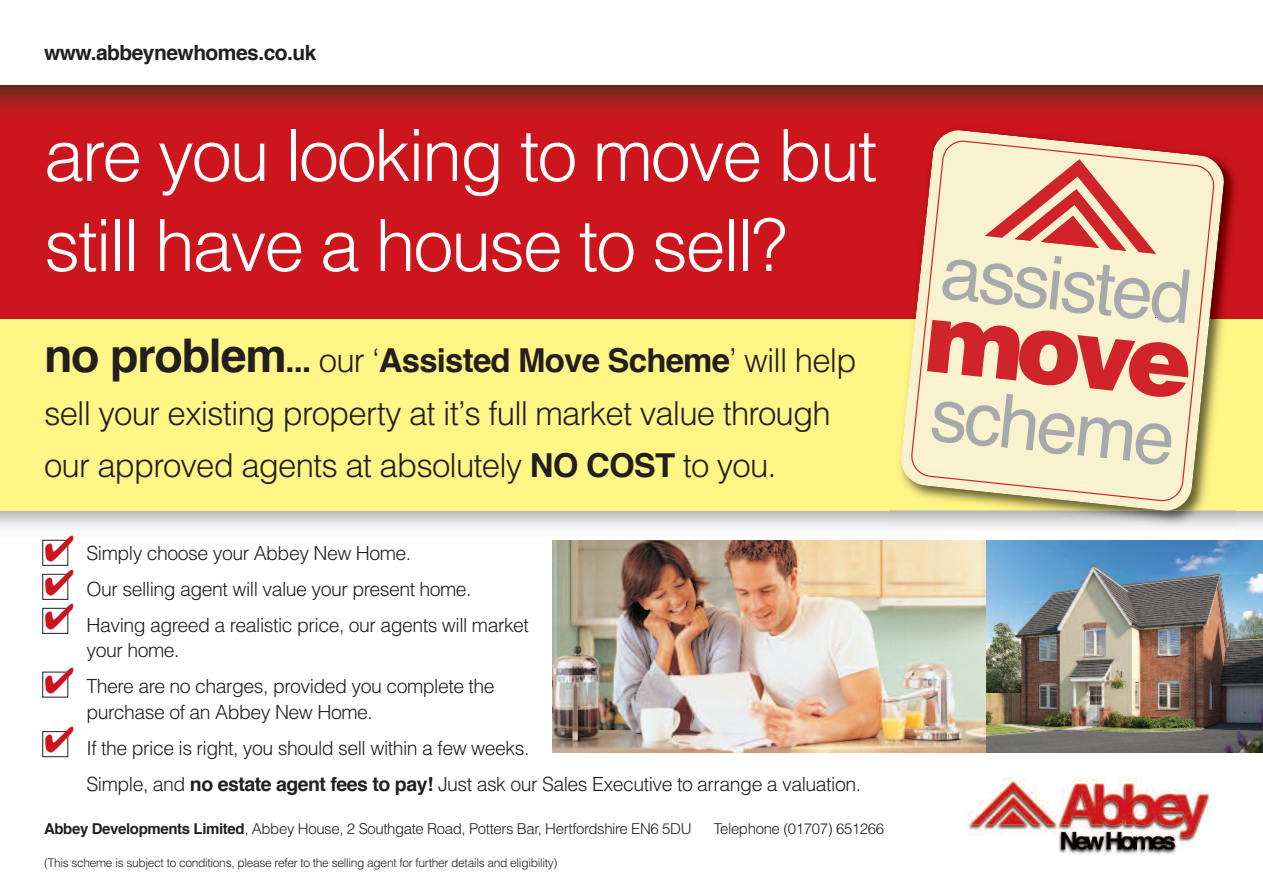
<style>
.page{position:relative;width:1263px;height:893px;background:#fff}
.page>*{position:absolute;margin:0;border:0;box-sizing:border-box;transform-origin:0 0}
.t1{font:300 72px/90px "Helvetica";letter-spacing:-.03em;color:#fff}
.t2{font:36px/34px "Zapf Dingbats ITC";color:#cd151d;text-align:justify}
.t3{font:300 33px/52.5px "Helvetica";letter-spacing:-.025em;color:#231f20}
.t4{font:700 21px "Helvetica";letter-spacing:-.025em;color:#231f20}
.t5{font:300 19.5px/36px "Helvetica";letter-spacing:-.025em;color:#231f20}
.t6{font:300 15px "Helvetica";letter-spacing:-.025em;color:#231f20}
.t7{font:300 12px "Helvetica";letter-spacing:-.025em;color:#231f20}
.s1{font-weight:700;font-size:46.5px}
.s2{font-weight:700}
</style>
<div class="page">
<img style="left:0;top:510px;width:1263px;height:64px">
<div style="left:0;top:319px;width:1263px;height:191px;background:#fff685"></div>
<img style="left:0;top:85px;width:1263px;height:234px">
<img style="left:967px;top:776px;width:244px;height:79px">
<img style="left:887px;top:510px;width:349px;height:30px">
<img style="left:909px;top:119px;width:354px;height:200px">
<svg style="left:899px;top:129px;width:326px;height:383px"></svg>
<svg style="left:911px;top:140px;width:304px;height:362px;background:#e7c2a7"></svg>
<img style="left:553px;top:540px;width:433px;height:213px">
<img style="left:986px;top:540px;width:277px;height:213px">
<div style="left:43px;top:540px;width:25px;height:25px;background:#fff"></div>
<div style="left:43px;top:540px;width:25px;height:26px;border:1px solid #231f20"></div>
<div style="left:43px;top:574px;width:25px;height:26px;border:1px solid #231f20"></div>
<div style="left:43px;top:608px;width:25px;height:26px;border:1px solid #231f20"></div>
<div style="left:43px;top:731px;width:25px;height:26px;border:1px solid #231f20"></div>
<svg style="left:46px;top:671px;width:23px;height:82px"></svg>
<p class="t4" style="left:44px;top:44px;width:274px">www.abbeynewhomes.co.uk</p>
<h1 class="t1" style="left:44px;top:111px;width:835px">are you looking to move but still have a house to sell?</h1>
<h3 class="t3" style="left:44px;top:335px;width:814px"><span class="s1">no problem</span><span class="s2">...</span> our ‘<span class="s2">Assisted Move Scheme</span>’ will help sell your existing property at it’s full market value through our approved agents at absolutely <span class="s2">no coSt</span> to you.</h3>
<h2 class="t2" style="left:44px;top:532px;width:32px">✔ ✔ ✔</h2>
<p class="t5" style="left:87px;top:535px;width:444px">Simply choose your Abbey New Home.<br>Our selling agent will value your present home.<br>Having agreed a realistic price, our agents will market</p>
<p class="t5" style="left:87px;top:633px;width:410px">your home.<br>There are no charges, provided you complete the</p>
<p class="t5" style="left:87px;top:694px;width:776px">purchase of an Abbey New Home.<br>If the price is right, you should sell within a few weeks.<br>Simple, and <span class="s2">no estate agent fees to pay!</span> Just ask our Sales Executive to arrange a valuation.</p>
<p class="t6" style="left:44px;top:820px;width:649px"><span class="s2">Abbey Developments Limited</span>, Abbey House, 2 Southgate Road, Potters Bar, Hertfordshire EN6 5DU</p>
<p class="t6" style="left:714px;top:820px;width:172px">Telephone (01707) 651266</p>
<p class="t7" style="left:44px;top:856px;width:515px">(This scheme is subject to conditions, please refer to the selling agent for further details and eligibility)</p>
</div>
